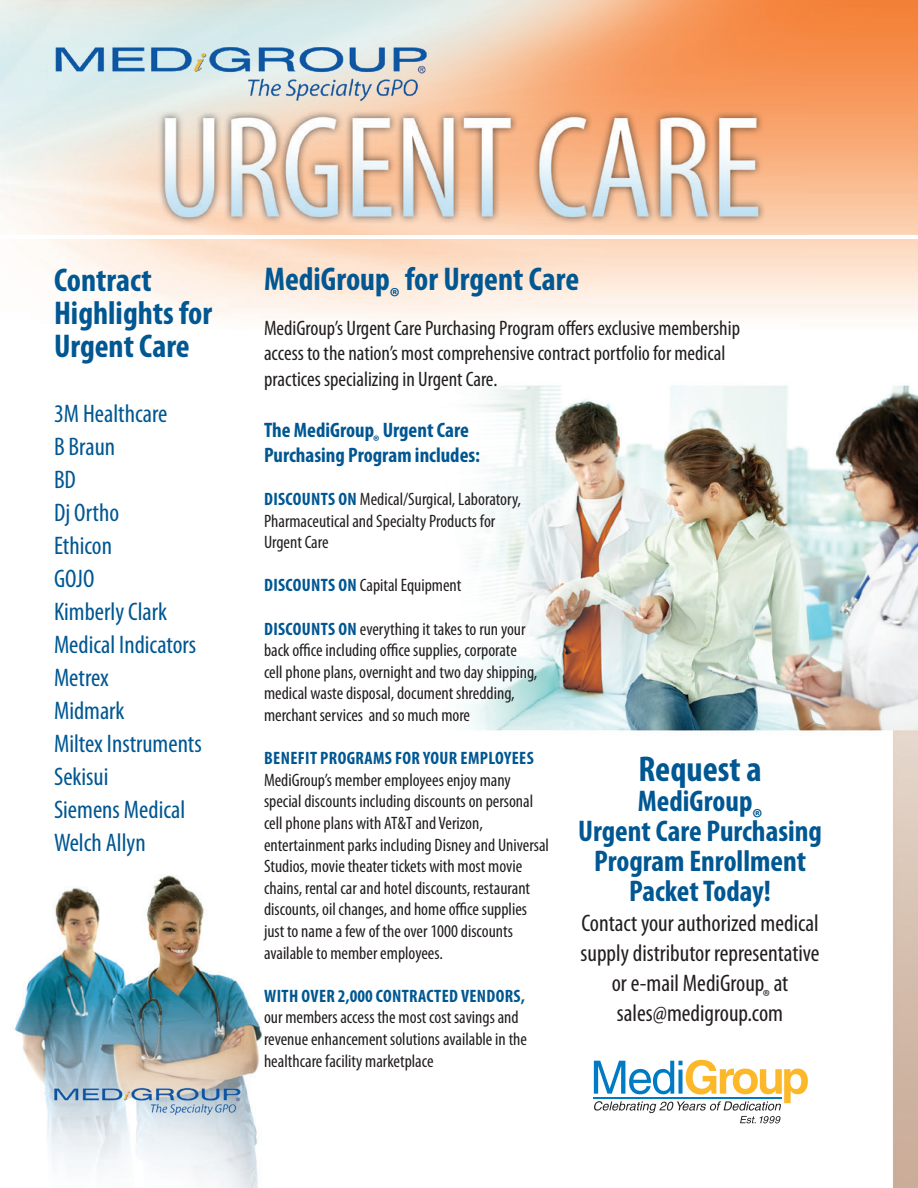
<style>
.page{position:relative;width:918px;height:1188px;background:#fff}
.page>*{position:absolute;margin:0;border:0;box-sizing:border-box;transform-origin:0 0}
.t1{font:700 condensed 36px "Myriad Pro";color:#015792}
.Headers{font:700 condensed 33px/33px "Myriad Pro";color:#015792}
.t2{font:700 condensed 30px/30px "Myriad Pro";color:#015792;text-align:center}
.Headers-2{font:700 condensed 26.4px "Myriad Pro";color:#015792}
.Vendor_Names{font:condensed 25.5px "Myriad Pro";color:#015792}
.t3{font:condensed 24px/30px "Myriad Pro";color:#231f20}
.t4{font:condensed 21px/25.2px "Myriad Pro";color:#231f20}
.Subhead{font:700 condensed 21px "Myriad Pro";color:#015792}
.t5{font:condensed 19.2px "Myriad Pro";color:#231f20}
.t6{font:condensed 18px/21.6px "Myriad Pro";color:#231f20}
.t7{font:700 condensed 18px "Myriad Pro";letter-spacing:.02em;color:#015792}
.Subhead-2{font:700 condensed 16.8px "Myriad Pro";color:#015792}
.s1{font-weight:700;color:#015792}
</style>
<div class="page">
<img style="left:0;top:0;width:918px;height:1188px">
<img style="left:50px;top:38px;width:384px;height:68px">
<img style="left:51px;top:1083px;width:193px;height:35px">
<hr style="left:0;top:236px;width:918px;height:3px;background:#fff">
<svg style="left:594px;top:1060px;width:214px;height:63px"></svg>
<hr style="left:594px;top:1097px;width:188px;height:1px;background:#007ac2">
<p class="Headers" style="left:54px;top:263px;width:160px">Contract<br>Highlights for<br>Urgent Care</p>
<p class="Vendor_Names" style="left:54px;top:398px;width:115px">3M Healthcare</p>
<p class="Vendor_Names" style="left:54px;top:431px;width:63px">B Braun</p>
<p class="Vendor_Names" style="left:54px;top:464px;width:23px">BD</p>
<p class="Vendor_Names" style="left:54px;top:497px;width:67px">Dj Ortho</p>
<p class="Vendor_Names" style="left:54px;top:530px;width:60px">Ethicon</p>
<p class="Vendor_Names" style="left:54px;top:563px;width:42px">GOJO</p>
<p class="Vendor_Names" style="left:54px;top:596px;width:115px">Kimberly Clark</p>
<p class="Vendor_Names" style="left:54px;top:629px;width:144px">Medical Indicators</p>
<p class="Vendor_Names" style="left:54px;top:662px;width:56px">Metrex</p>
<p class="Vendor_Names" style="left:54px;top:695px;width:72px">Midmark</p>
<p class="Vendor_Names" style="left:54px;top:728px;width:149px">Miltex Instruments</p>
<p class="Vendor_Names" style="left:54px;top:761px;width:56px">Sekisui</p>
<p class="Vendor_Names" style="left:54px;top:794px;width:133px">Siemens Medical</p>
<p class="Vendor_Names" style="left:54px;top:827px;width:93px">Welch Allyn</p>
<p class="Headers" style="left:405px;top:261px;width:176px">for Urgent Care</p>
<p class="t4" style="left:264px;top:315px;width:478px">MediGroup’s Urgent Care Purchasing Program offers exclusive membership access to the nation’s most comprehensive contract portfolio for medical</p>
<p class="Headers" style="left:264px;top:261px;width:127px">MediGroup</p>
<p class="Headers-2" style="left:390px;top:281px;width:11px">®</p>
<p class="t4" style="left:264px;top:366px;width:235px">practices specializing in Urgent Care.</p>
<p class="Subhead" style="left:264px;top:417px;width:207px">The MediGroup Urgent Care</p>
<p class="Subhead-2" style="left:373px;top:431px;width:8px">®</p>
<p class="Subhead" style="left:264px;top:442px;width:218px">Purchasing Program includes:</p>
<p class="t6" style="left:264px;top:488px;width:259px"><span class="s1">DISCOUNTS ON</span> Medical/Surgical, Laboratory,<br>Pharmaceutical and Specialty Products for</p>
<p class="t6" style="left:264px;top:531px;width:66px">Urgent Care</p>
<p class="t6" style="left:264px;top:574px;width:199px"><span class="s1">DISCOUNTS ON</span> Capital Equipment</p>
<p class="t6" style="left:264px;top:618px;width:275px"><span class="s1">DISCOUNTS ON</span> everything it takes to run your back office including office supplies, corporate cell phone plans, overnight and two day shipping, medical waste disposal, document shredding, merchant services and so much more</p>
<p class="t7" style="left:264px;top:747px;width:271px">BENEFIT PROGRAMS FOR YOUR EMPLOYEES</p>
<p class="t6" style="left:264px;top:769px;width:287px">MediGroup’s member employees enjoy many special discounts including discounts on personal cell phone plans with AT&amp;T and Verizon, entertainment parks including Disney and Universal Studios, movie theater tickets with most movie chains, rental car and hotel discounts, restaurant discounts, oil changes, and home office supplies just to name a few of the over 1000 discounts available to member employees.</p>
<p class="t7" style="left:264px;top:985px;width:262px">WITH OVER 2,000 CONTRACTED VENDORS,</p>
<p class="t6" style="left:264px;top:1006px;width:265px">our members access the most cost savings and revenue enhancement solutions available in the healthcare facility marketplace</p>
<p class="t1" style="left:639px;top:746px;width:125px">Request a</p>
<p class="t2" style="left:638px;top:785px;width:116px">MediGroup</p>
<p class="Headers-2" style="left:752px;top:802px;width:11px">®</p>
<p class="t2" style="left:578px;top:815px;width:245px">Urgent Care Purchasing<br>Program Enrollment<br>Packet Today!</p>
<p class="t3" style="left:581px;top:908px;width:241px">Contact your authorized medical supply distributor representative</p>
<p class="t3" style="left:612px;top:968px;width:178px">or e-mail MediGroup at</p>
<p class="t5" style="left:763px;top:985px;width:9px">®</p>
<p class="t3" style="left:617px;top:998px;width:168px">sales@medigroup.com</p>
</div>
